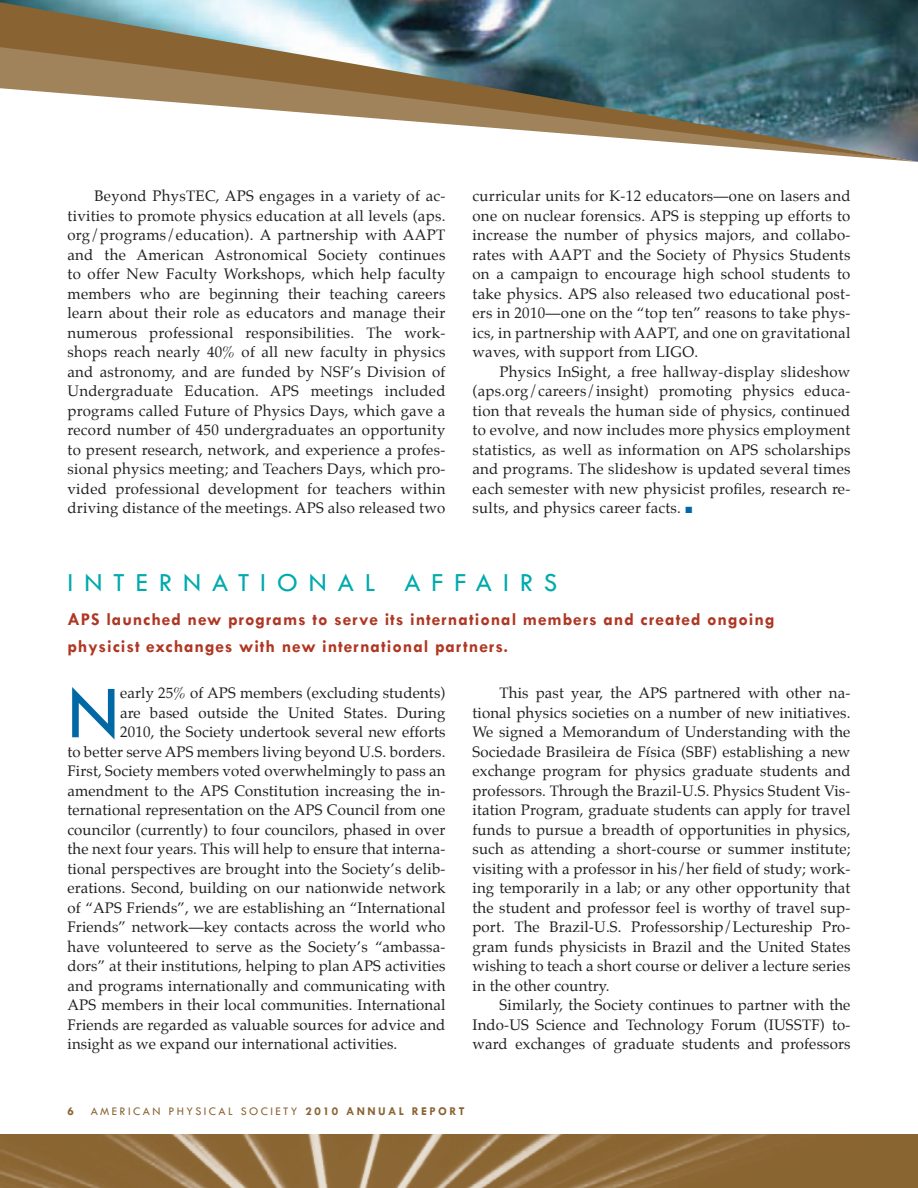
<style>
.page{position:relative;width:918px;height:1188px;background:#fff}
.page>*{position:absolute;margin:0;border:0;box-sizing:border-box;transform-origin:0 0}
.t1{font:77.7px "Tw Cen";color:#0068a5}
.t2{font:27px "Tw Cen";letter-spacing:.405em;color:#00aaad}
.t3{font:700 18px/27px "Tw Cen";letter-spacing:.05em;color:#af3723}
.t4{font:15px/19.5px "Palatino";letter-spacing:.01em;color:#231f20;text-align:justify}
.t5{font:12px "Tw Cen";letter-spacing:.2em;color:#896432}
.t6{font:700 12px "Tw Cen";color:#896432}
.s1{color:#0068a5}
.s2{font-weight:700}
</style>
<div class="page">
<img style="left:0;top:1134px;width:918px;height:54px">
<img style="left:0;top:2px;width:918px;height:39px">
<svg style="left:0;top:41px;width:918px;height:121px"></svg>
<p class="t4" style="left:68px;top:186px;width:380px;text-indent:27px">Beyond PhysTEC, APS engages in a variety of ac&shy;tivities to promote physics education at all levels (aps. org/programs/education). A partnership with AAPT and the American Astronomical Society continues to offer New Faculty Workshops, which help faculty members who are beginning their teaching careers learn about their role as educators and manage their numerous professional responsibilities. The work&shy;shops reach nearly 40% of all new faculty in physics and astronomy, and are funded by NSF’s Division of Undergraduate Education. APS meetings included programs called Future of Physics Days, which gave a record number of 450 undergraduates an opportunity to present research, network, and experience a profes&shy;sional physics meeting; and Teachers Days, which pro&shy;vided professional development for teachers within driving distance of the meetings. APS also released two</p>
<p class="t4" style="left:472px;top:186px;width:380px">curricular units for K-12 educators—one on lasers and</p>
<p class="t4" style="left:472px;top:206px;width:379px">one on nuclear forensics. APS is stepping up efforts to</p>
<p class="t4" style="left:472px;top:225px;width:380px">increase the number of physics majors, and collabo-</p>
<p class="t4" style="left:472px;top:245px;width:379px">rates with AAPT and the Society of Physics Students</p>
<p class="t4" style="left:472px;top:264px;width:380px">on a campaign to encourage high school students to</p>
<p class="t4" style="left:472px;top:284px;width:379px">take physics. APS also released two educational post-</p>
<p class="t4" style="left:472px;top:303px;width:379px">ers in 2010—one on the “top ten” reasons to take phys-</p>
<p class="t4" style="left:472px;top:323px;width:379px">ics, in partnership with AAPT, and one on gravitational</p>
<p class="t4" style="left:472px;top:342px;width:227px">waves, with support from LIGO.</p>
<p class="t4" style="left:500px;top:362px;width:353px">Physics InSight, a free hallway-display slideshow</p>
<p class="t4" style="left:472px;top:381px;width:380px">(aps.org/careers/insight) promoting physics educa-</p>
<p class="t4" style="left:472px;top:401px;width:379px">tion that reveals the human side of physics, continued</p>
<p class="t4" style="left:472px;top:420px;width:380px">to evolve, and now includes more physics employment</p>
<p class="t4" style="left:472px;top:440px;width:380px">statistics, as well as information on APS scholarships</p>
<p class="t4" style="left:472px;top:459px;width:380px">and programs. The slideshow is updated several times</p>
<p class="t4" style="left:472px;top:479px;width:379px">each semester with new physicist profiles, research re-</p>
<p class="t4" style="left:472px;top:498px;width:221px">sults, and physics career facts. <span class="s1">■</span></p>
<p class="t2" style="left:68px;top:566px;width:385px">I NTERNATIONAL AFFA</p>
<p class="t2" style="left:503px;top:566px;width:56px">IRS</p>
<p class="t3" style="left:68px;top:605px;width:709px">APS launched new programs to serve its international members and created ongoing physicist exchanges with new international partners.</p>
<p class="t1" style="left:68px;top:666px;width:44px">N</p>
<p class="t4" style="left:120px;top:683px;width:327px">early 25% of APS members (excluding students)</p>
<p class="t4" style="left:499px;top:683px;width:353px">This past year, the APS partnered with other na-</p>
<p class="t4" style="left:472px;top:703px;width:380px">tional physics societies on a number of new initiatives.</p>
<p class="t4" style="left:472px;top:722px;width:380px">We signed a Memorandum of Understanding with the</p>
<p class="t4" style="left:472px;top:742px;width:379px">Sociedade Brasileira de Física (SBF) establishing a new</p>
<p class="t4" style="left:472px;top:761px;width:380px">exchange program for physics graduate students and</p>
<p class="t4" style="left:472px;top:781px;width:379px">professors. Through the Brazil-U.S. Physics Student Vis-</p>
<p class="t4" style="left:472px;top:800px;width:380px">itation Program, graduate students can apply for travel</p>
<p class="t4" style="left:472px;top:820px;width:380px">funds to pursue a breadth of opportunities in physics,</p>
<p class="t4" style="left:472px;top:839px;width:380px">such as attending a short-course or summer institute;</p>
<p class="t4" style="left:472px;top:859px;width:379px">visiting with a professor in his/her field of study; work-</p>
<p class="t4" style="left:472px;top:878px;width:380px">ing temporarily in a lab; or any other opportunity that</p>
<p class="t4" style="left:472px;top:898px;width:379px">the student and professor feel is worthy of travel sup-</p>
<p class="t4" style="left:472px;top:917px;width:379px">port. The Brazil-U.S. Professorship/Lectureship Pro-</p>
<p class="t4" style="left:472px;top:937px;width:379px">gram funds physicists in Brazil and the United States</p>
<p class="t4" style="left:472px;top:956px;width:380px">wishing to teach a short course or deliver a lecture series</p>
<p class="t4" style="left:472px;top:976px;width:138px">in the other country.</p>
<p class="t4" style="left:499px;top:995px;width:352px">Similarly, the Society continues to partner with the</p>
<p class="t4" style="left:472px;top:1015px;width:380px">Indo-US Science and Technology Forum (IUSSTF) to-</p>
<p class="t4" style="left:472px;top:1034px;width:379px">ward exchanges of graduate students and professors</p>
<p class="t4" style="left:120px;top:703px;width:327px">are based outside the United States. During</p>
<p class="t4" style="left:120px;top:722px;width:327px">2010, the Society undertook several new efforts</p>
<p class="t4" style="left:67px;top:742px;width:379px">to better serve APS members living beyond U.S. borders.</p>
<p class="t4" style="left:67px;top:761px;width:380px">First, Society members voted overwhelmingly to pass an</p>
<p class="t4" style="left:67px;top:781px;width:379px">amendment to the APS Constitution increasing the in-</p>
<p class="t4" style="left:67px;top:800px;width:379px">ternational representation on the APS Council from one</p>
<p class="t4" style="left:67px;top:820px;width:380px">councilor (currently) to four councilors, phased in over</p>
<p class="t4" style="left:67px;top:839px;width:379px">the next four years. This will help to ensure that interna-</p>
<p class="t4" style="left:67px;top:859px;width:379px">tional perspectives are brought into the Society’s delib-</p>
<p class="t4" style="left:67px;top:878px;width:380px">erations. Second, building on our nationwide network</p>
<p class="t4" style="left:67px;top:898px;width:379px">of “APS Friends”, we are establishing an “International</p>
<p class="t4" style="left:67px;top:917px;width:380px">Friends” network—key contacts across the world who</p>
<p class="t4" style="left:67px;top:937px;width:379px">have volunteered to serve as the Society’s “ambassa-</p>
<p class="t4" style="left:67px;top:956px;width:379px">dors” at their institutions, helping to plan APS activities</p>
<p class="t4" style="left:67px;top:976px;width:380px">and programs internationally and communicating with</p>
<p class="t4" style="left:67px;top:995px;width:380px">APS members in their local communities. International</p>
<p class="t4" style="left:67px;top:1015px;width:379px">Friends are regarded as valuable sources for advice and</p>
<p class="t4" style="left:67px;top:1034px;width:331px">insight as we expand our international activities.</p>
<p class="t6" style="left:68px;top:1104px;width:8px">6</p>
<p class="t5" style="left:91px;top:1104px;width:367px">AMERICAN PHYSICAL SOCIETY <span class="s2">2010 Annua l Rep ort</span></p>
</div>
